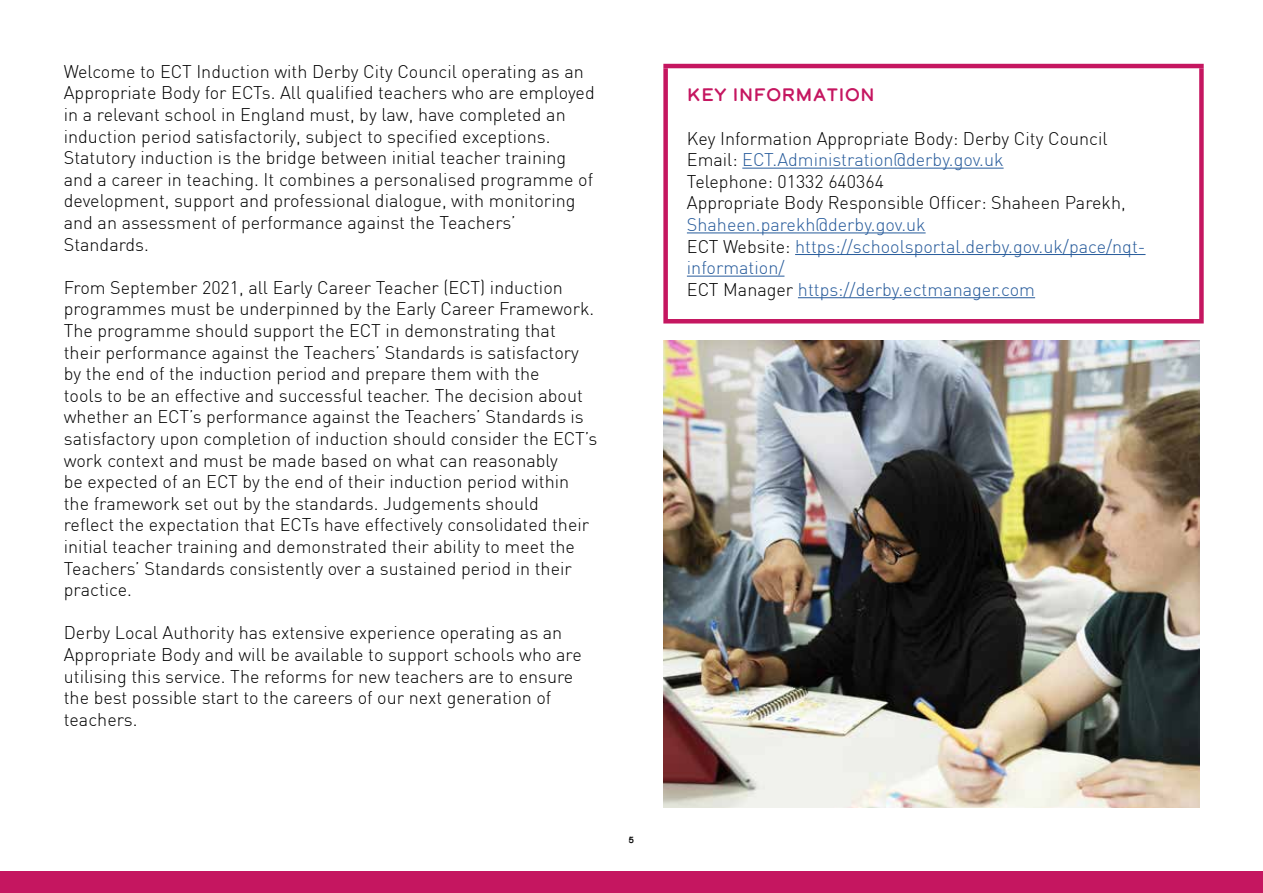
<style>
.page{position:relative;width:1263px;height:893px;background:#fff}
.page>*{position:absolute;margin:0;border:0;box-sizing:border-box;transform-origin:0 0}
.t1{font:300 18px/21.6px "DIN";color:#000}
.t2{font:300 18px/21.6px "DIN";color:#275b9b}
.t3{font:18px "Calder Dark";color:#c51660}
.t4{font:9px "Calder Dark";color:#000}
.s1{color:#275b9b}
.s2{color:#000}
</style>
<div class="page">
<div style="left:0;top:872px;width:1263px;height:21px;background:#c51660"></div>
<hr style="left:798px;top:297px;width:237px;height:1px;background:#275b9b">
<hr style="left:663px;top:319px;width:541px;height:4px;background:#c51660">
<div style="left:1199px;top:68px;width:5px;height:251px;background:#c51660"></div>
<div style="left:663px;top:68px;width:5px;height:251px;background:#c51660"></div>
<hr style="left:663px;top:64px;width:541px;height:4px;background:#c51660">
<hr style="left:742px;top:168px;width:261px;height:1px;background:#275b9b">
<hr style="left:687px;top:232px;width:239px;height:1px;background:#275b9b">
<hr style="left:795px;top:254px;width:350px;height:1px;background:#275b9b">
<hr style="left:687px;top:276px;width:97px;height:1px;background:#275b9b">
<img style="left:663px;top:340px;width:536px;height:468px">
<p class="t1" style="left:64px;top:60px;width:532px">Welcome to ECT Induction with Derby City Council operating as an Appropriate Body for ECTs. All qualified teachers who are employed in a relevant school in England must, by law, have completed an induction period satisfactorily, subject to specified exceptions.<br>Statutory induction is the bridge between initial teacher training and a career in teaching. It combines a personalised programme of development, support and professional dialogue, with monitoring and an assessment of performance against the Teachers’ Standards.</p>
<p class="t1" style="left:64px;top:276px;width:535px">From September 2021, all Early Career Teacher (ECT) induction programmes must be underpinned by the Early Career Framework.<br>The programme should support the ECT in demonstrating that their performance against the Teachers’ Standards is satisfactory by the end of the induction period and prepare them with the<br>tools to be an effective and successful teacher. The decision about whether an ECT’s performance against the Teachers’ Standards is satisfactory upon completion of induction should consider the ECT’s work context and must be made based on what can reasonably<br>be expected of an ECT by the end of their induction period within the framework set out by the standards. Judgements should<br>reflect the expectation that ECTs have effectively consolidated their initial teacher training and demonstrated their ability to meet the Teachers’ Standards consistently over a sustained period in their practice.</p>
<p class="t1" style="left:64px;top:622px;width:519px">Derby Local Authority has extensive experience operating as an Appropriate Body and will be available to support schools who are utilising this service. The reforms for new teachers are to ensure the best possible start to the careers of our next generation of teachers.</p>
<p class="t4" style="left:628px;top:834px;width:7px">5</p>
<p class="t3" style="left:687px;top:83px;width:189px">KEY INFORMATION</p>
<p class="t1" style="left:687px;top:127px;width:440px">Key Information Appropriate Body: Derby City Council Email: <span class="s1">ECT.Administration@derby.gov.uk<br></span>Telephone: 01332 640364<br>Appropriate Body Responsible Officer: Shaheen Parekh,</p>
<p class="t2" style="left:687px;top:213px;width:460px">Shaheen.parekh@derby.gov.uk<br><span class="s2">ECT Website:</span> https://schoolsportal.derby.gov.uk/pace/nqt&shy;information/<br><span class="s2">ECT Manager</span> https://derby.ectmanager.com</p>
</div>
